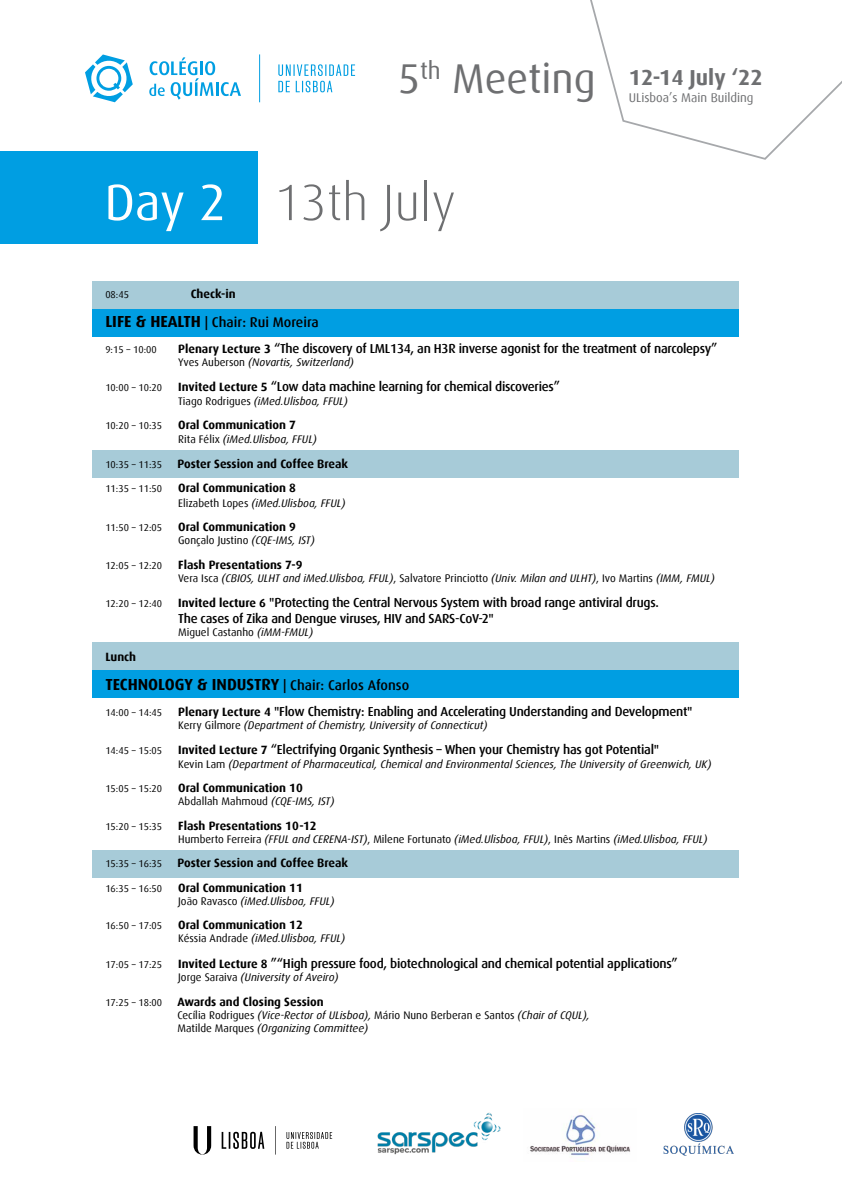
<style>
.page{position:relative;width:842px;height:1191px;background:#fff}
.page>*{position:absolute;margin:0;border:0;box-sizing:border-box;transform-origin:0 0}
.t1{font:300 51.2px "Dax";color:#6e6f71}
.t2{font:700 21.7px "Dax";color:#6e6f71}
.t3{font:700 16px "Dax";color:#000}
.t4{font:500 14px "Dax";color:#000}
.t5{font:500 13px/15.6px "Dax";letter-spacing:-.02em;color:#000}
.t6{font:12.6px "Dax";color:#6e6f71}
.t7{font:700 12px "Dax";color:#000}
.t8{font:italic 11px/13.2px "Dax";color:#000}
.t9{font:11px "Dax";color:#000}
.t10{font:10px "Dax";color:#000}
.s1{font-weight:400;font-size:41.6px}
.s2{font-weight:400;color:#fff}
.s3{font-weight:700;font-size:16px}
.s4{font-weight:700;font-size:12px}
.s5{font-style:normal}
.s6{font-style:italic}
.s7{font-weight:500;font-size:14px}
</style>
<div class="page">
<svg style="left:259px;top:54px;width:96px;height:48px"></svg>
<svg style="left:149px;top:57px;width:92px;height:43px"></svg>
<svg style="left:85px;top:54px;width:48px;height:48px"></svg>
<div style="left:93px;top:281px;width:646px;height:28px;background:#a7cbd8"></div>
<div style="left:93px;top:450px;width:646px;height:28px;background:#a7cbd8"></div>
<div style="left:93px;top:641px;width:646px;height:28px;background:#a7cbd8"></div>
<div style="left:93px;top:849px;width:646px;height:28px;background:#a7cbd8"></div>
<div style="left:93px;top:669px;width:646px;height:28px;background:#009ee2"></div>
<div style="left:93px;top:309px;width:646px;height:28px;background:#009ee2"></div>
<div style="left:0;top:152px;width:258px;height:92px;background:#009ee2"></div>
<svg style="left:590px;top:0;width:252px;height:160px"></svg>
<img style="left:377px;top:1112px;width:123px;height:42px">
<img style="left:663px;top:1113px;width:71px;height:42px">
<img style="left:530px;top:1110px;width:100px;height:46px">
<svg style="left:194px;top:1126px;width:138px;height:28px"></svg>
<h2 class="t2" style="left:398px;top:65px;width:366px"><span class="s1">5</span><sup>th</sup> <span class="s1">Meeting</span> 12-14 July ‘22</h2>
<p class="t6" style="left:629px;top:91px;width:126px">ULisboa’s Main Building</p>
<h1 class="t1" style="left:105px;top:174px;width:353px"><span class="s2">Day 2</span> 13th July</h1>
<p class="t10" style="left:105px;top:289px;width:25px">08:45</p>
<p class="t7" style="left:191px;top:287px;width:47px">Check-in</p>
<p class="t4" style="left:105px;top:314px;width:215px"><span class="s3">LIFE &amp; HEALTH</span> | Chair: Rui Moreira</p>
<p class="t10" style="left:105px;top:343px;width:53px">9:15 – 10:00</p>
<p class="t5" style="left:178px;top:340px;width:541px"><span class="s4">Plenary Lecture 3</span> “The discovery of LML134, an H3R inverse agonist for the treatment of narcolepsy”</p>
<p class="t8" style="left:178px;top:355px;width:177px"><span class="s5">Yves Auberson</span> (Novartis, Switzerland)</p>
<p class="t10" style="left:105px;top:382px;width:58px">10:00 – 10:20</p>
<p class="t5" style="left:178px;top:379px;width:383px"><span class="s4">Invited Lecture 5</span> “Low data machine learning for chemical discoveries”</p>
<p class="t8" style="left:178px;top:394px;width:171px"><span class="s5">Tiago Rodrigues</span> (iMed.Ulisboa, FFUL)</p>
<p class="t10" style="left:105px;top:420px;width:58px">10:20 – 10:35</p>
<p class="t7" style="left:178px;top:418px;width:119px">Oral Communication 7</p>
<p class="t8" style="left:178px;top:433px;width:140px"><span class="s5">Rita Félix</span> (iMed.Ulisboa, FFUL)</p>
<p class="t10" style="left:105px;top:459px;width:58px">10:35 – 11:35</p>
<p class="t7" style="left:177px;top:457px;width:172px">Poster Session and Coffee Break</p>
<p class="t10" style="left:105px;top:483px;width:58px">11:35 – 11:50</p>
<p class="t7" style="left:178px;top:481px;width:119px">Oral Communication 8</p>
<p class="t8" style="left:178px;top:496px;width:169px"><span class="s5">Elizabeth Lopes</span> (iMed.Ulisboa, FFUL)</p>
<p class="t10" style="left:105px;top:522px;width:58px">11:50 – 12:05</p>
<p class="t7" style="left:178px;top:520px;width:119px">Oral Communication 9</p>
<p class="t9" style="left:178px;top:534px;width:138px">Gonçalo Justino <span class="s6">(CQE-IMS, IST)</span></p>
<p class="t10" style="left:105px;top:559px;width:58px">12:05 – 12:20</p>
<p class="t7" style="left:178px;top:558px;width:126px">Flash Presentations 7-9</p>
<p class="t8" style="left:178px;top:571px;width:538px"><span class="s5">Vera Isca</span> (CBIOS, ULHT and iMed.Ulisboa, FFUL)<span class="s5">, Salvatore Princiotto</span> (Univ. Milan and ULHT)<span class="s5">, Ivo Martins</span> (IMM, FMUL)</p>
<p class="t10" style="left:105px;top:598px;width:58px">12:20 – 12:40</p>
<p class="t5" style="left:178px;top:595px;width:482px"><span class="s4">Invited lecture 6</span> "Protecting the Central Nervous System with broad range antiviral drugs.<br>The cases of Zika and Dengue viruses, HIV and SARS-CoV-2"</p>
<p class="t9" style="left:178px;top:626px;width:136px">Miguel Castanho <span class="s6">(iMM-FMUL)</span></p>
<p class="t7" style="left:105px;top:650px;width:32px">Lunch</p>
<h3 class="t3" style="left:105px;top:675px;width:305px">TECHNOLOGY &amp; INDUSTRY <span class="s7">| Chair: Carlos Afonso</span></h3>
<p class="t10" style="left:105px;top:706px;width:58px">14:00 – 14:45</p>
<p class="t5" style="left:178px;top:703px;width:516px"><span class="s4">Plenary Lecture 4</span> "Flow Chemistry: Enabling and Accelerating Understanding and Development"</p>
<p class="t8" style="left:178px;top:718px;width:311px"><span class="s5">Kerry Gilmore</span> (Department of Chemistry, University of Connecticut)</p>
<p class="t10" style="left:105px;top:745px;width:58px">14:45 – 15:05</p>
<p class="t5" style="left:178px;top:742px;width:483px"><span class="s4">Invited Lecture 7</span> “Electrifying Organic Synthesis – When your Chemistry has got Potential"</p>
<p class="t8" style="left:178px;top:757px;width:535px"><span class="s5">Kevin Lam</span> (Department of Pharmaceutical, Chemical and Environmental Sciences, The University of Greenwich, UK)</p>
<p class="t10" style="left:105px;top:783px;width:58px">15:05 – 15:20</p>
<p class="t7" style="left:178px;top:781px;width:126px">Oral Communication 10</p>
<p class="t9" style="left:178px;top:795px;width:158px">Abdallah Mahmoud <span class="s6">(CQE-IMS, IST)</span></p>
<p class="t10" style="left:105px;top:820px;width:58px">15:20 – 15:35</p>
<p class="t7" style="left:178px;top:818px;width:140px">Flash Presentations 10-12</p>
<p class="t8" style="left:178px;top:832px;width:531px"><span class="s5">Humberto Ferreira</span> (FFUL and CERENA-IST)<span class="s5">, Milene Fortunato</span> (iMed.Ulisboa, FFUL)<span class="s5">, Inês Martins</span> (iMed.Ulisboa, FFUL)</p>
<p class="t10" style="left:105px;top:858px;width:58px">15:35 – 16:35</p>
<p class="t7" style="left:177px;top:856px;width:172px">Poster Session and Coffee Break</p>
<p class="t10" style="left:105px;top:882px;width:58px">16:35 – 16:50</p>
<p class="t7" style="left:178px;top:880px;width:126px">Oral Communication 11</p>
<p class="t8" style="left:178px;top:894px;width:158px"><span class="s5">João Ravasco</span> (iMed.Ulisboa, FFUL)</p>
<p class="t10" style="left:105px;top:920px;width:58px">16:50 – 17:05</p>
<p class="t7" style="left:178px;top:918px;width:126px">Oral Communication 12</p>
<p class="t8" style="left:178px;top:932px;width:168px"><span class="s5">Késsia Andrade</span> (iMed.Ulisboa, FFUL)</p>
<p class="t10" style="left:105px;top:959px;width:58px">17:05 – 17:25</p>
<p class="t5" style="left:178px;top:955px;width:501px"><span class="s4">Invited Lecture 8</span> ”“High pressure food, biotechnological and chemical potential applications”</p>
<p class="t8" style="left:178px;top:971px;width:162px"><span class="s5">Jorge Saraiva</span> (University of Aveiro)</p>
<p class="t10" style="left:105px;top:996px;width:58px">17:25 – 18:00</p>
<p class="t7" style="left:177px;top:994px;width:148px">Awards and Closing Session</p>
<p class="t8" style="left:177px;top:1008px;width:414px"><span class="s5">Cecília Rodrigues</span> (Vice-Rector of ULisboa), <span class="s5">Mário Nuno Berberan e Santos</span> (Chair of CQUL),<br><span class="s5">Matilde Marques</span> (Organizing Committee)</p>
</div>
